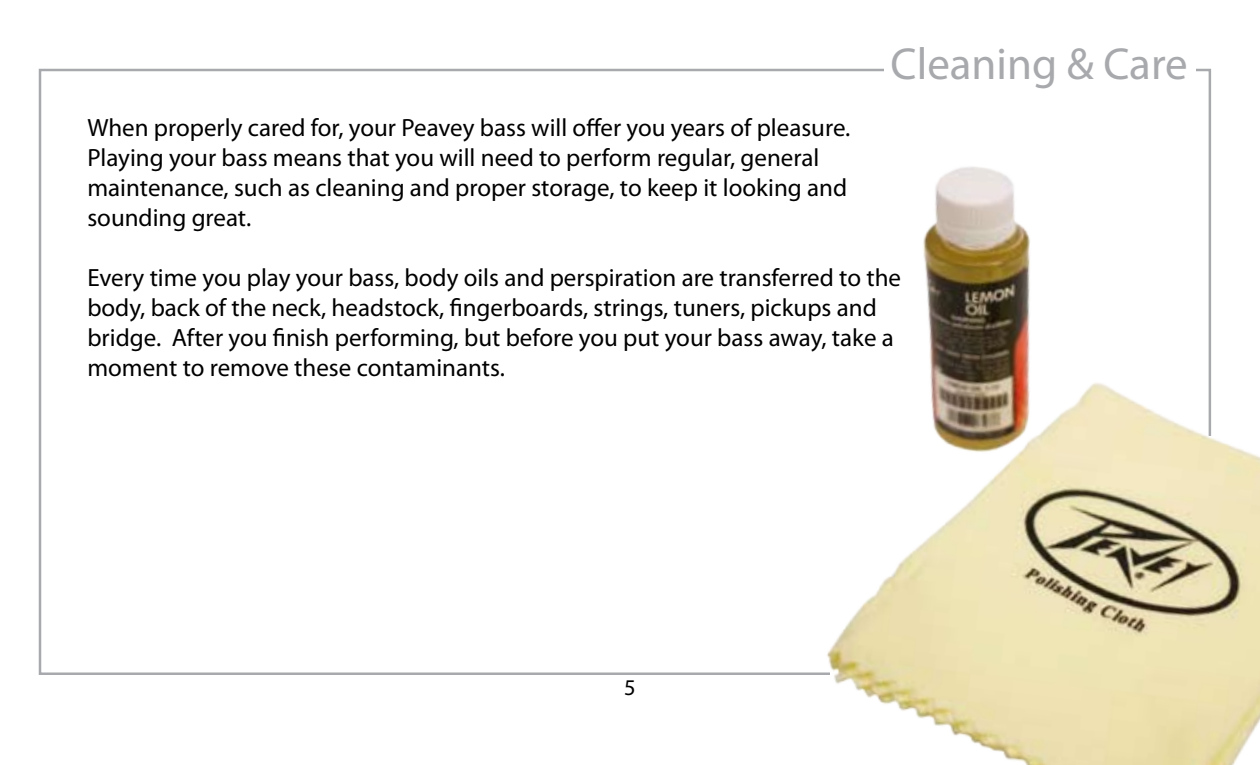
<style>
.page{position:relative;width:1260px;height:765px;background:#fff}
.page>*{position:absolute;margin:0;border:0;box-sizing:border-box;transform-origin:0 0}
.t1{font:45px "Myriad Pro";color:#a7a9ac}
.t2{font:25px/30px "Myriad Pro";color:#000}
.t3{font:22.5px "Myriad Pro";color:#000}
</style>
<div class="page">
<img style="left:785px;top:139px;width:475px;height:626px">
<h1 class="t1" style="left:891px;top:36px;width:299px">Cleaning &amp; Care</h1>
<p class="t2" style="left:87px;top:112px;width:765px">When properly cared for, your Peavey bass will offer you years of pleasure.<br>Playing your bass means that you will need to perform regular, general maintenance, such as cleaning and proper storage, to keep it looking and sounding great.</p>
<p class="t2" style="left:87px;top:262px;width:815px">Every time you play your bass, body oils and perspiration are transferred to the body, back of the neck, headstock, fingerboards, strings, tuners, pickups and bridge. After you finish performing, but before you put your bass away, take a moment to remove these contaminants.</p>
<p class="t3" style="left:624px;top:674px;width:13px">5</p>
</div>
